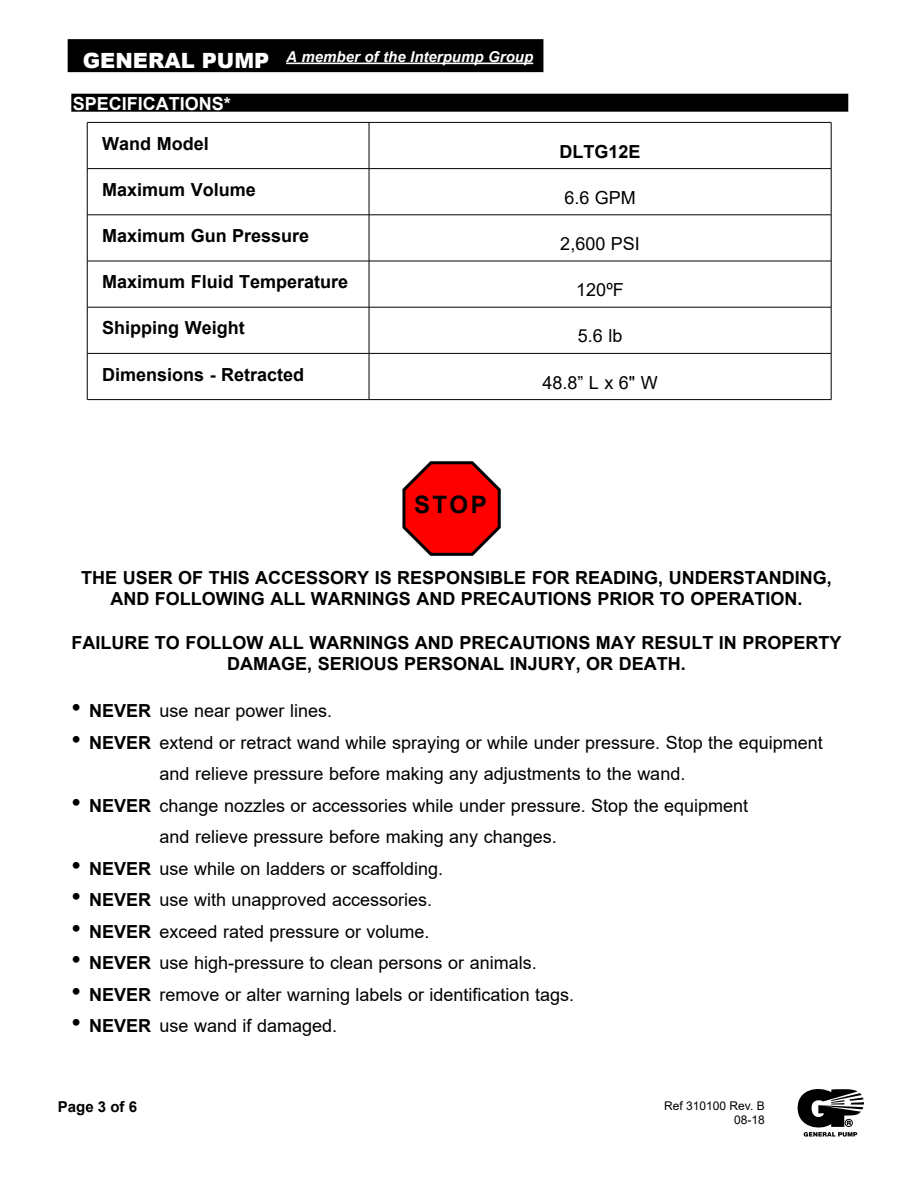
<style>
.page{position:relative;width:918px;height:1188px;background:#fff}
.page>*{position:absolute;margin:0;border:0;box-sizing:border-box;transform-origin:0 0}
.t1{font:700 24px "Arial";color:#000}
.t2{font:18px/31.5px "Arial";color:#000}
.t3{font:700 18px/21.6px "Arial";color:#000;text-align:center}
.t4{font:700 18px "Arial";color:#fff}
.t5{font:italic 700 15px "Arial";color:#fff}
.t6{font:700 15px "Arial";color:#000}
.t7{font:12px/14.4px "Arial";color:#000;text-align:right}
.s1{font-weight:900;font-style:normal;font-size:21px}
.s2{font-size:27px}
.s3{font-weight:700}
</style>
<div class="page">
<svg style="left:798px;top:1089px;width:66px;height:48px"></svg>
<div style="left:68px;top:39px;width:475px;height:33px;background:#000"></div>
<hr style="left:286px;top:63px;width:247px;height:1px;background:#fff">
<div style="left:71px;top:94px;width:777px;height:18px;background:#000"></div>
<svg style="left:88px;top:123px;width:743px;height:276px"></svg>
<hr style="left:87px;top:122px;width:282px;height:1px;background:#000">
<hr style="left:87px;top:123px;width:1px;height:46px;background:#000">
<hr style="left:369px;top:122px;width:462px;height:1px;background:#000">
<hr style="left:369px;top:123px;width:1px;height:46px;background:#000">
<hr style="left:831px;top:123px;width:1px;height:46px;background:#000">
<hr style="left:87px;top:168px;width:282px;height:1px;background:#000">
<hr style="left:87px;top:169px;width:1px;height:46px;background:#000">
<hr style="left:369px;top:168px;width:462px;height:1px;background:#000">
<hr style="left:369px;top:169px;width:1px;height:46px;background:#000">
<hr style="left:831px;top:169px;width:1px;height:46px;background:#000">
<hr style="left:87px;top:215px;width:282px;height:1px;background:#000">
<hr style="left:87px;top:215px;width:1px;height:46px;background:#000">
<hr style="left:369px;top:215px;width:462px;height:1px;background:#000">
<hr style="left:369px;top:215px;width:1px;height:46px;background:#000">
<hr style="left:831px;top:215px;width:1px;height:46px;background:#000">
<hr style="left:87px;top:261px;width:282px;height:1px;background:#000">
<hr style="left:87px;top:261px;width:1px;height:46px;background:#000">
<hr style="left:369px;top:261px;width:462px;height:1px;background:#000">
<hr style="left:369px;top:261px;width:1px;height:46px;background:#000">
<hr style="left:831px;top:261px;width:1px;height:46px;background:#000">
<hr style="left:87px;top:307px;width:282px;height:1px;background:#000">
<hr style="left:87px;top:307px;width:1px;height:46px;background:#000">
<hr style="left:369px;top:307px;width:462px;height:1px;background:#000">
<hr style="left:369px;top:307px;width:1px;height:46px;background:#000">
<hr style="left:831px;top:307px;width:1px;height:46px;background:#000">
<hr style="left:87px;top:353px;width:282px;height:1px;background:#000">
<hr style="left:87px;top:354px;width:1px;height:46px;background:#000">
<hr style="left:369px;top:353px;width:462px;height:1px;background:#000">
<hr style="left:369px;top:354px;width:1px;height:46px;background:#000">
<hr style="left:831px;top:354px;width:1px;height:46px;background:#000">
<hr style="left:87px;top:399px;width:282px;height:1px;background:#000">
<hr style="left:369px;top:399px;width:462px;height:1px;background:#000">
<svg style="left:402px;top:461px;width:99px;height:95px"></svg>
<p class="t5" style="left:83px;top:47px;width:452px"><span class="s1">GENERAL PUMP</span> A member of the Interpump Group</p>
<p class="t4" style="left:73px;top:91px;width:160px">SPECIFICATIONS*</p>
<p class="t3" style="left:102px;top:133px;width:108px">Wand Model</p>
<p class="t3" style="left:102px;top:179px;width:155px">Maximum Volume</p>
<p class="t3" style="left:102px;top:225px;width:209px">Maximum Gun Pressure</p>
<p class="t3" style="left:560px;top:141px;width:83px">DLTG12E</p>
<p class="t2" style="left:564px;top:182px;width:73px">6.6 GPM</p>
<p class="t2" style="left:560px;top:228px;width:81px">2,600 PSI</p>
<p class="t3" style="left:102px;top:271px;width:248px">Maximum Fluid Temperature</p>
<p class="t2" style="left:576px;top:274px;width:49px">120ºF</p>
<p class="t3" style="left:102px;top:317px;width:144px">Shipping Weight</p>
<p class="t2" style="left:578px;top:320px;width:46px">5.6 lb</p>
<p class="t3" style="left:102px;top:364px;width:204px">Dimensions - Retracted</p>
<p class="t2" style="left:542px;top:366px;width:117px">48.8” L x 6" W</p>
<h1 class="t1" style="left:414px;top:488px;width:74px">STOP</h1>
<p class="t3" style="left:81px;top:567px;width:752px">THE USER OF THIS ACCESSORY IS RESPONSIBLE FOR READING, UNDERSTANDING,<br>AND FOLLOWING ALL WARNINGS AND PRECAUTIONS PRIOR TO OPERATION.</p>
<p class="t3" style="left:71px;top:632px;width:772px">FAILURE TO FOLLOW ALL WARNINGS AND PRECAUTIONS MAY RESULT IN PROPERTY<br>DAMAGE, SERIOUS PERSONAL INJURY, OR DEATH.</p>
<p class="t2" style="left:72px;top:695px;width:262px"><span class="s2">•</span> <span class="s3">NEVER</span> use near power lines.</p>
<p class="t2" style="left:160px;top:727px;width:665px;text-indent:-88px"><span class="s2">•</span> <span class="s3">NEVER</span> extend or retract wand while spraying or while under pressure. Stop the equipment and relieve pressure before making any adjustments to the wand.</p>
<p class="t2" style="left:160px;top:790px;width:590px;text-indent:-88px"><span class="s2">•</span> <span class="s3">NEVER</span> change nozzles or accessories while under pressure. Stop the equipment and relieve pressure before making any changes.</p>
<p class="t2" style="left:72px;top:853px;width:373px"><span class="s2">•</span> <span class="s3">NEVER</span> use while on ladders or scaffolding.</p>
<p class="t2" style="left:72px;top:884px;width:362px"><span class="s2">•</span> <span class="s3">NEVER</span> use with unapproved accessories.</p>
<p class="t2" style="left:72px;top:916px;width:360px"><span class="s2">•</span> <span class="s3">NEVER</span> exceed rated pressure or volume.</p>
<p class="t2" style="left:72px;top:947px;width:467px"><span class="s2">•</span> <span class="s3">NEVER</span> use high-pressure to clean persons or animals.</p>
<p class="t2" style="left:72px;top:979px;width:504px"><span class="s2">•</span> <span class="s3">NEVER</span> remove or alter warning labels or identification tags.</p>
<p class="t2" style="left:72px;top:1010px;width:267px"><span class="s2">•</span> <span class="s3">NEVER</span> use wand if damaged.</p>
<p class="t6" style="left:58px;top:1096px;width:81px">Page 3 of 6</p>
<p class="t7" style="left:664px;top:1098px;width:102px">Ref 310100 Rev. B<br>08-18</p>
</div>
